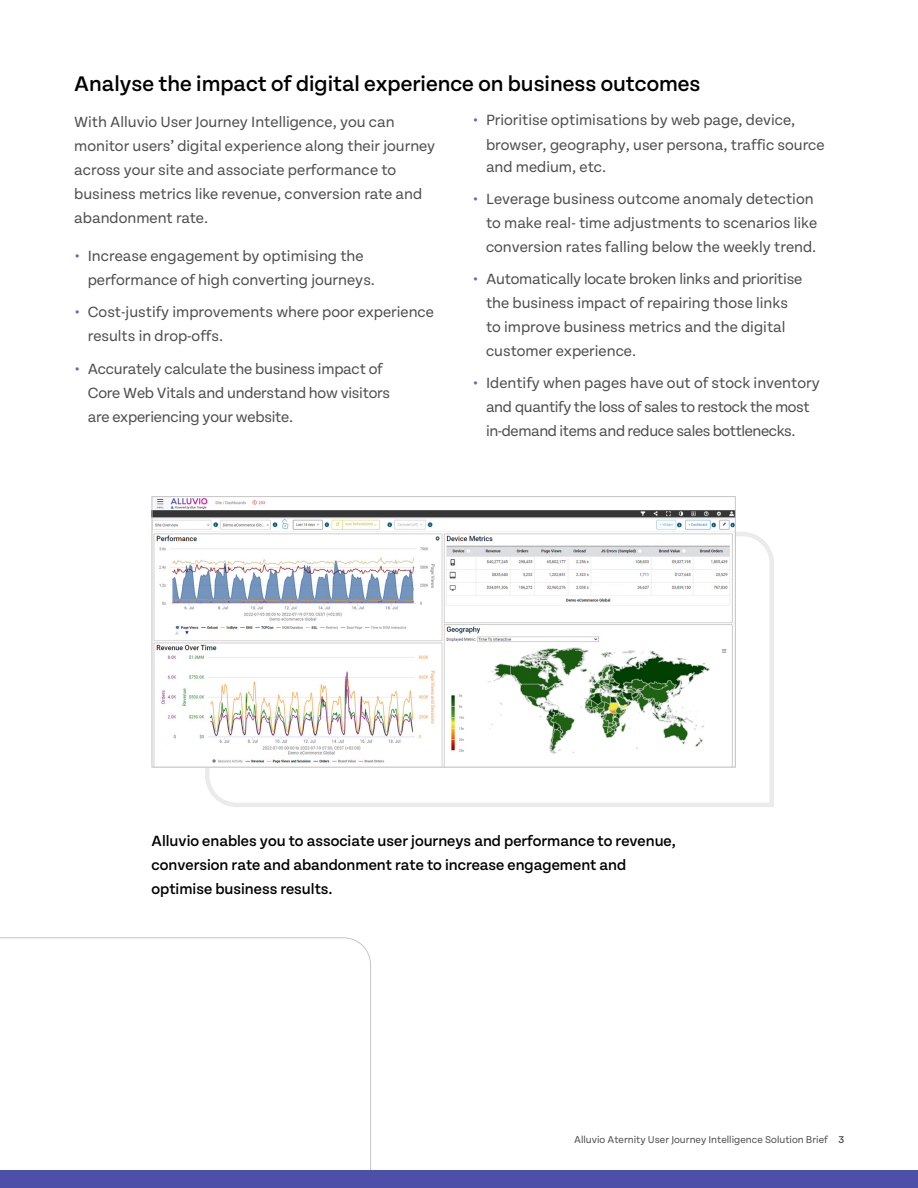
<style>
.page{position:relative;width:918px;height:1188px;background:#fff}
.page>*{position:absolute;margin:0;border:0;box-sizing:border-box;transform-origin:0 0}
.t1{font:500 22.5px "Tenon";color:#000}
.t2{font:15.75px/24px "Tenon";color:#4d4d4f}
.t3{font:500 15.75px/24px "Tenon";color:#000}
.t4{font:15.75px/24px "Tenon";letter-spacing:-.025em;color:#4d4d4f}
.t5{font:10.5px "Tenon";color:#4d4d4f}
.s1{font-weight:700;color:#6969b6}
.s2{font-weight:500}
</style>
<div class="page">
<svg style="left:0;top:937px;width:371px;height:233px"></svg>
<svg style="left:203px;top:532px;width:571px;height:275px"></svg>
<img style="left:154px;top:498px;width:580px;height:267px">
<div style="left:152px;top:496px;width:584px;height:271px;border:1px solid #c6c6c6"></div>
<div style="left:0;top:1170px;width:918px;height:18px;background:#4e4fa9"></div>
<h1 class="t1" style="left:74px;top:72px;width:628px">Analyse the impact of digital experience on business outcomes</h1>
<p class="t2" style="left:74px;top:111px;width:363px">With Alluvio User Journey Intelligence, you can monitor users’ digital experience along their journey across your site and associate performance to business metrics like revenue, conversion rate and abandonment rate.</p>
<p class="t2" style="left:88px;top:244px;width:289px;text-indent:-13px"><span class="s1">•</span> Increase engagement by optimising the performance of high converting journeys.</p>
<p class="t2" style="left:88px;top:301px;width:348px;text-indent:-13px"><span class="s1">•</span> Cost-justify improvements where poor experience results in drop-offs.</p>
<p class="t2" style="left:88px;top:358px;width:304px;text-indent:-13px"><span class="s1">•</span> Accurately calculate the business impact of<br>Core Web Vitals and understand how visitors are experiencing your website.</p>
<p class="t2" style="left:486px;top:107px;width:340px;line-height:25.2px;text-indent:-13px"><span class="s1">•</span> Prioritise optimisations by web page, device, browser, geography, user persona, traffic source</p>
<p class="t2" style="left:486px;top:155px;width:122px">and medium, etc.</p>
<p class="t2" style="left:486px;top:187px;width:333px;text-indent:-13px"><span class="s1">•</span> Leverage business outcome anomaly detection to make real- time adjustments to scenarios like conversion rates falling below the weekly trend.</p>
<p class="t2" style="left:486px;top:267px;width:318px;text-indent:-13px"><span class="s1">•</span> Automatically locate broken links and prioritise the business impact of repairing those links to improve business metrics and the digital customer experience.</p>
<p class="t4" style="left:486px;top:371px;width:335px;text-indent:-13px"><span class="s1">•</span> Identify when pages have out of stock inventory and quantify the loss of sales to restock the most in-demand items and reduce sales bottlenecks.</p>
<p class="t3" style="left:152px;top:830px;width:526px">Alluvio enables you to associate user journeys and performance to revenue, conversion rate and abandonment rate to increase engagement and optimise business results.</p>
<p class="t5" style="left:574px;top:1134px;width:272px">Alluvio Aternity User Journey Intelligence Solution Brief <span class="s2">3</span></p>
</div>
